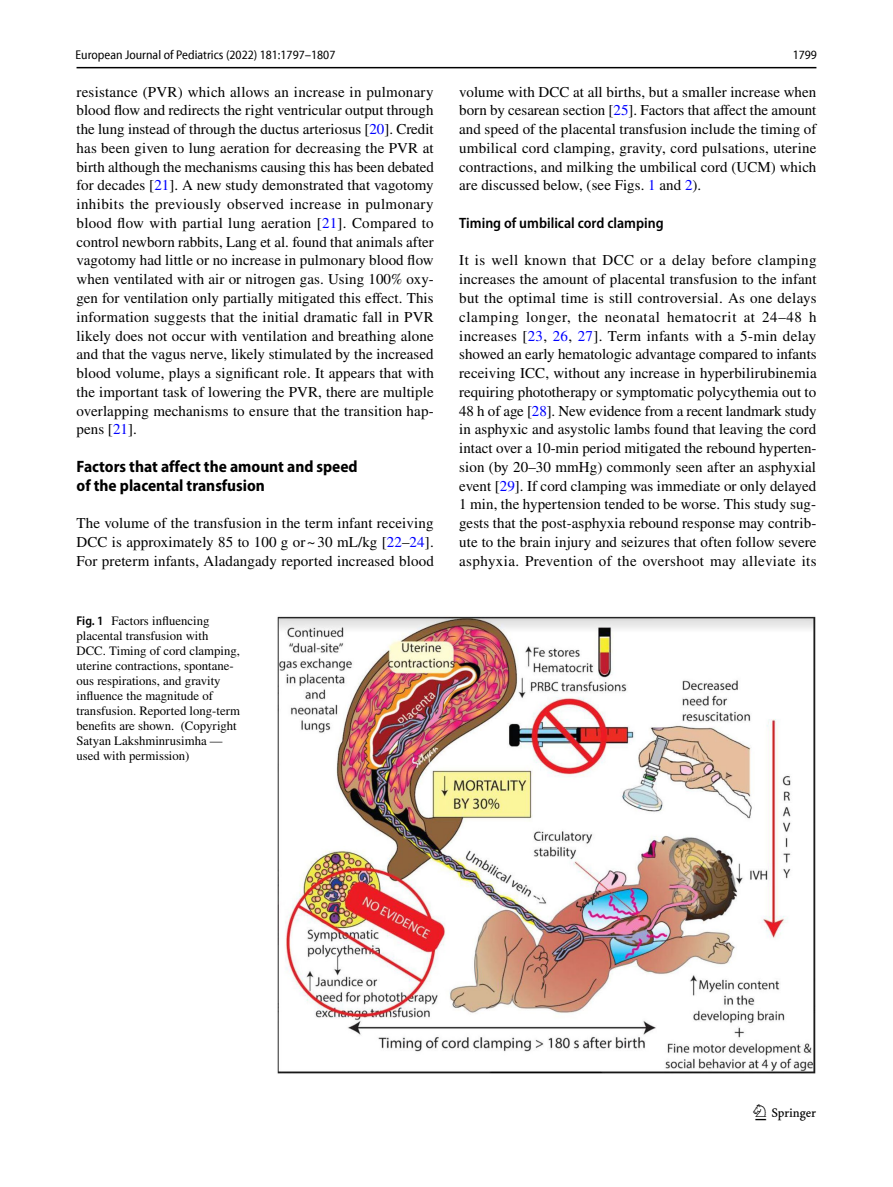
<style>
.page{position:relative;width:893px;height:1187px;background:#fff}
.page>*{position:absolute;margin:0;border:0;box-sizing:border-box;transform-origin:0 0}
.t1{font:22.5px "Springnew Regular 3";color:#000}
.t2{font:700 semi-condensed 16.5px/18.8px "Myriad Pro";color:#000}
.t3{font:15px/18.8px "STIX";letter-spacing:.01em;color:#000;text-align:justify}
.t4{font:600 semi-condensed 15px "Myriad Pro";color:#000}
.t5{font:12.75px/15px "STIX";color:#000}
.t6{font:semi-condensed 12.75px "Myriad Pro Unic";color:#000}
.s1{color:#00f}
.s2{font-family:"Myriad Pro";font-weight:600;font-stretch:semi-condensed}
</style>
<div class="page">
<hr style="left:77px;top:67px;width:739px;height:1px;background:#000">
<img style="left:277px;top:616px;width:539px;height:457px">
<p class="t6" style="left:76px;top:50px;width:261px">European Journal of Pediatrics (2022) 181:1797–1807</p>
<p class="t6" style="left:793px;top:50px;width:26px">1799</p>
<p class="t3" style="left:77px;top:83px;width:359px">resistance (PVR) which allows an increase in pulmonary blood flow and redirects the right ventricular output through the lung instead of through the ductus arteriosus [<span class="s1">20</span>]. Credit has been given to lung aeration for decreasing the PVR at birth although the mechanisms causing this has been debated for decades [<span class="s1">21</span>]. A new study demonstrated that vagotomy inhibits the previously observed increase in pulmonary blood flow with partial lung aeration [<span class="s1">21</span>]. Compared to control newborn rabbits, Lang et al. found that animals after vagotomy had little or no increase in pulmonary blood flow when ventilated with air or nitrogen gas. Using 100% oxy‑ gen for ventilation only partially mitigated this effect. This information suggests that the initial dramatic fall in PVR likely does not occur with ventilation and breathing alone and that the vagus nerve, likely stimulated by the increased blood volume, plays a significant role. It appears that with the important task of lowering the PVR, there are multiple overlapping mechanisms to ensure that the transition hap‑ pens [<span class="s1">21</span>].</p>
<p class="t2" style="left:77px;top:457px;width:283px">Factors that affect the amount and speed of the placental transfusion</p>
<p class="t3" style="left:77px;top:514px;width:359px">The volume of the transfusion in the term infant receiving DCC is approximately 85 to 100 g or~ 30 mL/kg [<span class="s1">22</span>–<span class="s1">24</span>].<br>For preterm infants, Aladangady reported increased blood</p>
<p class="t5" style="left:77px;top:613px;width:165px"><span class="s2">Fig. 1</span> Factors influencing placental transfusion with<br>DCC. Timing of cord clamping, uterine contractions, spontane‑ ous respirations, and gravity influence the magnitude of transfusion. Reported long-term benefits are shown. (Copyright<br>Satyan Lakshminrusimha — used with permission)</p>
<p class="t3" style="left:459px;top:83px;width:359px">volume with DCC at all births, but a smaller increase when born by cesarean section [<span class="s1">25</span>]. Factors that affect the amount and speed of the placental transfusion include the timing of umbilical cord clamping, gravity, cord pulsations, uterine contractions, and milking the umbilical cord (UCM) which are discussed below, (see Figs. <span class="s1">1</span> and <span class="s1">2</span>).</p>
<p class="t4" style="left:459px;top:215px;width:206px">Timing of umbilical cord clamping</p>
<p class="t3" style="left:459px;top:252px;width:359px">It is well known that DCC or a delay before clamping increases the amount of placental transfusion to the infant but the optimal time is still controversial. As one delays clamping longer, the neonatal hematocrit at 24–48 h increases [<span class="s1">23</span>, <span class="s1">26</span>, <span class="s1">27</span>]. Term infants with a 5-min delay showed an early hematologic advantage compared to infants receiving ICC, without any increase in hyperbilirubinemia requiring phototherapy or symptomatic polycythemia out to 48 h of age [<span class="s1">28</span>]. New evidence from a recent landmark study in asphyxic and asystolic lambs found that leaving the cord intact over a 10-min period mitigated the rebound hyperten‑ sion (by 20–30 mmHg) commonly seen after an asphyxial event [<span class="s1">29</span>]. If cord clamping was immediate or only delayed 1 min, the hypertension tended to be worse. This study sug‑ gests that the post-asphyxia rebound response may contrib‑ ute to the brain injury and seizures that often follow severe asphyxia. Prevention of the overshoot may alleviate its</p>
<h1 class="t1" style="left:755px;top:1104px;width:62px">1 3</h1>
</div>
